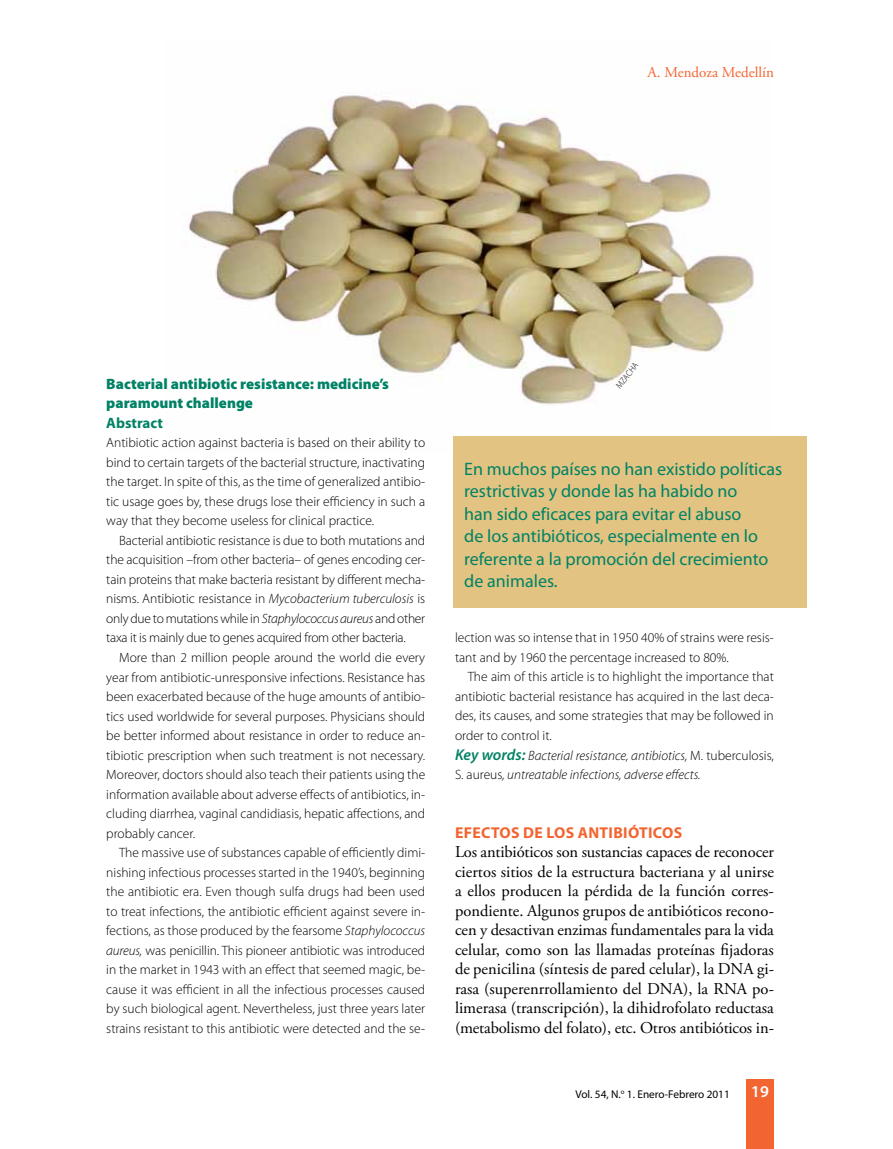
<style>
.page{position:relative;width:893px;height:1149px;background:#fff}
.page>*{position:absolute;margin:0;border:0;box-sizing:border-box;transform-origin:0 0}
.t1{font:18px/22.5px "Myriad Pro";color:#008265}
.t2{font:16.5px/19.5px "Adobe Garamond Pro";letter-spacing:-.01em;color:#000;text-align:justify}
.t3{font:600 16.5px "Myriad Pro";color:#fff}
.t4{font:700 15.75px "Myriad Pro";letter-spacing:.02em;color:#f26531}
.t5{font:900 15px/19.5px "Myriad Pro";color:#008265}
.t6{font:15px "Adobe Garamond Pro";color:#f26531}
.t7{font:700 15px "Myriad Pro";color:#008265}
.t8{font:300 13.5px/19.5px "Myriad Pro";color:#000;text-align:justify}
.t9{font:11.25px "Myriad Pro";color:#000}
.t10{font:300 9px "Myriad Pro";color:#000;scale:.9 1}
.s1{font-style:italic}
.s2{font-weight:600;font-style:italic;font-size:15.75px;color:#008265}
</style>
<div class="page">
<div style="left:746px;top:1078px;width:28px;height:70px;background:#f26531"></div>
<img style="left:188px;top:95px;width:566px;height:358px">
<div style="left:454px;top:436px;width:353px;height:171px;background:#e2c381"></div>
<p class="t6" style="left:648px;top:63px;width:128px">A. Mendoza Medellín</p>
<p class="t5" style="left:106px;top:373px;width:284px">Bacterial antibiotic resistance: medicine’s paramount challenge</p>
<p class="t7" style="left:106px;top:413px;width:58px">Abstract</p>
<p class="t8" style="left:106px;top:433px;width:320px">Antibiotic action against bacteria is based on their ability to bind to certain targets of the bacterial structure, inactivating the target. In spite of this, as the time of generalized antibio&shy;tic usage goes by, these drugs lose their efficiency in such a way that they become useless for clinical practice.</p>
<p class="t8" style="left:106px;top:530px;width:320px;text-indent:13px">Bacterial antibiotic resistance is due to both mutations and the acquisition –from other bacteria– of genes encoding cer&shy;tain proteins that make bacteria resistant by different mecha&shy;nisms. Antibiotic resistance in <span class="s1">Mycobacterium tuberculosis</span> is only due to mutations while in <span class="s1">Staphylococcus aureus</span> and other taxa it is mainly due to genes acquired from other bacteria.</p>
<p class="t8" style="left:106px;top:647px;width:320px;text-indent:13px">More than 2 million people around the world die every year from antibiotic-unresponsive infections. Resistance has been exacerbated because of the huge amounts of antibio&shy;tics used worldwide for several purposes. Physicians should be better informed about resistance in order to reduce an&shy;tibiotic prescription when such treatment is not necessary.<br>Moreover, doctors should also teach their patients using the information available about adverse effects of antibiotics, in&shy;cluding diarrhea, vaginal candidiasis, hepatic affections, and probably cancer.</p>
<p class="t8" style="left:106px;top:842px;width:320px;text-indent:13px">The massive use of substances capable of efficiently dimi&shy;nishing infectious processes started in the 1940’s, beginning the antibiotic era. Even though sulfa drugs had been used to treat infections, the antibiotic efficient against severe in&shy;fections, as those produced by the fearsome <span class="s1">Staphylococcus aureus,</span> was penicillin. This pioneer antibiotic was introduced in the market in 1943 with an effect that seemed magic, be&shy;cause it was efficient in all the infectious processes caused by such biological agent. Nevertheless, just three years later strains resistant to this antibiotic were detected and the se-</p>
<p class="t10" style="left:614px;top:383px;width:35px;rotate:-51deg">MZACHA</p>
<h1 class="t1" style="left:464px;top:457px;width:320px">En muchos países no han existido políticas restrictivas y donde las ha habido no<br>han sido eficaces para evitar el abuso<br>de los antibióticos, especialmente en lo referente a la promoción del crecimiento de animales.</h1>
<p class="t8" style="left:455px;top:627px;width:320px">lection was so intense that in 1950 40% of strains were resis&shy;tant and by 1960 the percentage increased to 80%.</p>
<p class="t8" style="left:455px;top:666px;width:320px;text-align:left;text-indent:13px">The aim of this article is to highlight the importance that antibiotic bacterial resistance has acquired in the last deca&shy;des, its causes, and some strategies that may be followed in order to control it.<br><span class="s2">Key words:</span> <span class="s1">Bacterial resistance, antibiotics,</span> M. tuberculosis, S. aureus<span class="s1">, untreatable infections, adverse effects.</span></p>
<p class="t4" style="left:455px;top:821px;width:47px">EFECTOS</p>
<p class="t4" style="left:523px;top:821px;width:33px">DE LOS</p>
<p class="t4" style="left:578px;top:821px;width:31px">ANTIBIÓTI</p>
<p class="t4" style="left:653px;top:821px;width:20px">COS</p>
<p class="t2" style="left:455px;top:842px;width:320px">Los antibióticos son sustancias capaces de reconocer ciertos sitios de la estructura bacteriana y al unirse a ellos producen la pérdida de la función corres&shy;pondiente. Algunos grupos de antibióticos recono&shy;cen y desactivan enzimas fundamentales para la vida celular, como son las llamadas proteínas fijadoras de penicilina (síntesis de pared celular), la DNA gi&shy;rasa (superenrrollamiento del DNA), la RNA po&shy;limerasa (transcripción), la dihidrofolato reductasa (metabolismo del folato), etc. Otros antibióticos in-</p>
<p class="t9" style="left:576px;top:1086px;width:156px">Vol. 54, N.<sup>o</sup> 1. Enero-Febrero 2011</p>
<p class="t3" style="left:751px;top:1080px;width:27px">1919</p>
</div>
